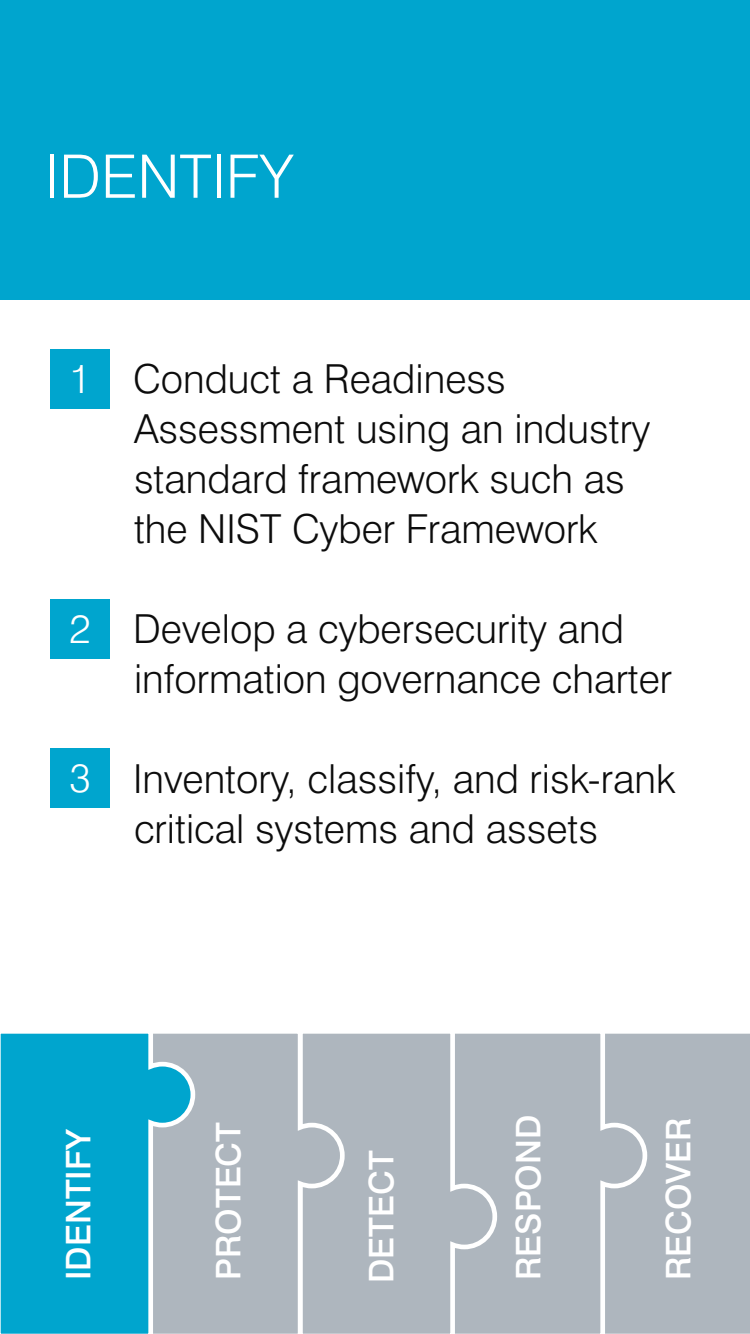
<style>
.page{position:relative;width:750px;height:1334px;background:#fff}
.page>*{position:absolute;margin:0;border:0;box-sizing:border-box;transform-origin:0 0}
.Section{font:300 60px "Swiss 721 BT";color:#fff}
.Text{font:300 40px/50px "Swiss 721 BT";color:#0c0c0c}
.Number{font:300 40px "Swiss 721 BT";color:#fff}
.Text-2{font:500 34px "Swiss 721 BT";color:#fff}
</style>
<div class="page">
<div style="left:650px;top:1033px;width:100px;height:301px;background:#aeb6be"></div>
<div style="left:499px;top:1033px;width:151px;height:301px;background:#aeb6be"></div>
<div style="left:347px;top:1033px;width:152px;height:301px;background:#aeb6be"></div>
<div style="left:198px;top:1033px;width:149px;height:301px;background:#aeb6be"></div>
<svg style="left:0;top:1033px;width:198px;height:301px;background:#2aabcd"></svg>
<div style="left:0;top:0;width:750px;height:299px;background:#00a5ce"></div>
<div style="left:50px;top:349px;width:60px;height:60px;background:#00a5ce"></div>
<div style="left:50px;top:599px;width:60px;height:60px;background:#00a5ce"></div>
<div style="left:50px;top:748px;width:60px;height:60px;background:#00a5ce"></div>
<p class="Section" style="left:45px;top:140px;width:250px">IDENTIFY</p>
<p class="Number" style="left:69px;top:355px;width:23px">1</p>
<p class="Text" style="left:133px;top:353px;width:519px">Conduct a Readiness<br>Assessment using an industry standard framework such as the NIST Cyber Framework</p>
<p class="Number" style="left:69px;top:605px;width:23px">2</p>
<p class="Text" style="left:133px;top:603px;width:541px">Develop a cybersecurity and information governance charter</p>
<p class="Number" style="left:69px;top:754px;width:23px">3</p>
<p class="Text" style="left:133px;top:753px;width:544px">Inventory, classify, and risk-rank critical systems and assets</p>
<p class="Text-2" style="left:58px;top:1280px;width:153px;rotate:-90deg">IDENTIFY</p>
<p class="Text-2" style="left:208px;top:1280px;width:159px;rotate:-90deg">PROTECT</p>
<p class="Text-2" style="left:361px;top:1283px;width:134px;rotate:-90deg">DETECT</p>
<p class="Text-2" style="left:508px;top:1280px;width:167px;rotate:-90deg">RESPOND</p>
<p class="Text-2" style="left:658px;top:1280px;width:164px;rotate:-90deg">RECOVER</p>
</div>
